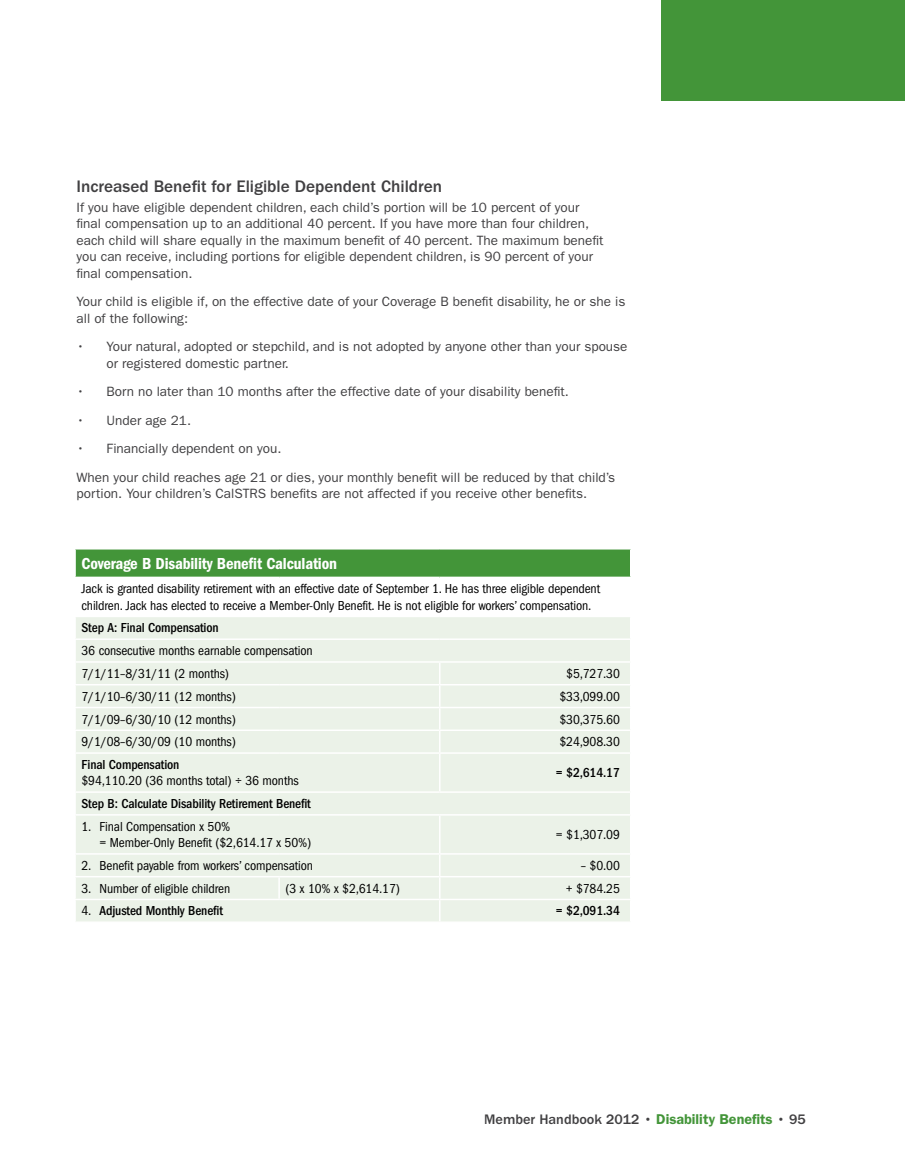
<style>
.page{position:relative;width:905px;height:1175px;background:#fff}
.page>*{position:absolute;margin:0;border:0;box-sizing:border-box;transform-origin:0 0}
.t1{font:500 17.25px "ITC Franklin Gothic Std";color:#414042}
.t2{font:16.5px "ITC Franklin Gothic Std Dm Cd";letter-spacing:-.01em;color:#fff}
.t3{font:500 14.25px "ITC Franklin Gothic Std";color:#414042}
.t4{font:13.5px/16.5px "ITC Franklin Gothic Std";color:#414042}
.t5{font:condensed 13.5px/16.2px "ITC Franklin Gothic Std";letter-spacing:-.01em;color:#000}
.t6{font:500 condensed 13.5px "ITC Franklin Gothic Std";letter-spacing:-.01em;color:#000}
.s1{font-weight:400}
.s2{font-weight:600;color:#439539}
</style>
<div class="page">
<div style="left:660px;top:0;width:244px;height:101px;background:#439539"></div>
<div style="left:75px;top:549px;width:555px;height:28px;background:#439539"></div>
<div style="left:76px;top:617px;width:554px;height:304px;background:#ebf2e8"></div>
<hr style="left:440px;top:684px;width:191px;height:1px;background:#fff">
<hr style="left:440px;top:706px;width:191px;height:2px;background:#fff">
<hr style="left:440px;top:729px;width:191px;height:2px;background:#fff">
<hr style="left:440px;top:853px;width:191px;height:1px;background:#fff">
<hr style="left:278px;top:877px;width:2px;height:21px;background:#fff">
<hr style="left:440px;top:876px;width:191px;height:1px;background:#fff">
<hr style="left:440px;top:898px;width:191px;height:2px;background:#fff">
<hr style="left:74px;top:638px;width:205px;height:2px;background:#fff">
<hr style="left:279px;top:638px;width:161px;height:2px;background:#fff">
<hr style="left:440px;top:638px;width:191px;height:2px;background:#fff">
<hr style="left:440px;top:661px;width:191px;height:1px;background:#fff">
<hr style="left:74px;top:661px;width:205px;height:1px;background:#fff">
<hr style="left:279px;top:661px;width:161px;height:1px;background:#fff">
<hr style="left:74px;top:684px;width:205px;height:1px;background:#fff">
<hr style="left:279px;top:684px;width:161px;height:1px;background:#fff">
<hr style="left:74px;top:706px;width:205px;height:2px;background:#fff">
<hr style="left:279px;top:706px;width:161px;height:2px;background:#fff">
<hr style="left:74px;top:729px;width:205px;height:2px;background:#fff">
<hr style="left:279px;top:729px;width:161px;height:2px;background:#fff">
<svg style="left:439px;top:662px;width:1px;height:90px"></svg>
<hr style="left:74px;top:752px;width:205px;height:1px;background:#fff">
<hr style="left:279px;top:752px;width:161px;height:1px;background:#fff">
<hr style="left:440px;top:752px;width:191px;height:1px;background:#fff">
<hr style="left:439px;top:753px;width:1px;height:38px;background:#fff">
<hr style="left:74px;top:791px;width:205px;height:2px;background:#fff">
<hr style="left:279px;top:791px;width:161px;height:2px;background:#fff">
<hr style="left:440px;top:791px;width:191px;height:2px;background:#fff">
<hr style="left:440px;top:814px;width:191px;height:1px;background:#fff">
<hr style="left:74px;top:549px;width:2px;height:27px;background:#fff">
<hr style="left:74px;top:576px;width:205px;height:2px;background:#fff">
<hr style="left:279px;top:576px;width:161px;height:2px;background:#fff">
<hr style="left:440px;top:576px;width:191px;height:2px;background:#fff">
<hr style="left:74px;top:814px;width:205px;height:1px;background:#fff">
<hr style="left:279px;top:814px;width:161px;height:1px;background:#fff">
<hr style="left:439px;top:815px;width:1px;height:38px;background:#fff">
<hr style="left:74px;top:853px;width:205px;height:1px;background:#fff">
<hr style="left:279px;top:853px;width:161px;height:1px;background:#fff">
<hr style="left:74px;top:876px;width:205px;height:1px;background:#fff">
<hr style="left:279px;top:876px;width:161px;height:1px;background:#fff">
<hr style="left:74px;top:898px;width:205px;height:2px;background:#fff">
<hr style="left:279px;top:898px;width:161px;height:2px;background:#fff">
<svg style="left:439px;top:854px;width:1px;height:67px"></svg>
<p class="t1" style="left:76px;top:176px;width:367px">Increased Benefit for Eligible Dependent Children</p>
<p class="t4" style="left:76px;top:199px;width:528px">If you have eligible dependent children, each child’s portion will be 10 percent of your final compensation up to an additional 40 percent. If you have more than four children, each child will share equally in the maximum benefit of 40 percent. The maximum benefit you can receive, including portions for eligible dependent children, is 90 percent of your final compensation.</p>
<p class="t4" style="left:76px;top:293px;width:550px">Your child is eligible if, on the effective date of your Coverage B benefit disability, he or she is all of the following:</p>
<p class="t4" style="left:106px;top:338px;width:522px;text-indent:-30px">• Your natural, adopted or stepchild, and is not adopted by anyone other than your spouse or registered domestic partner.</p>
<p class="t4" style="left:77px;top:383px;width:494px">• Born no later than 10 months after the effective date of your disability benefit.</p>
<p class="t4" style="left:76px;top:412px;width:116px">• Under age 21.</p>
<p class="t4" style="left:76px;top:434px;width:540px;line-height:28.5px">• Financially dependent on you.<br>When your child reaches age 21 or dies, your monthly benefit will be reduced by that child’s</p>
<p class="t4" style="left:76px;top:485px;width:512px">portion. Your children’s CalSTRS benefits are not affected if you receive other benefits.</p>
<p class="t2" style="left:82px;top:554px;width:257px">Coverage B Disability Benefit Calculation</p>
<p class="t5" style="left:82px;top:581px;width:520px">Jack is granted disability retirement with an effective date of September 1. He has three eligible dependent children. Jack has elected to receive a Member-Only Benefit. He is not eligible for workers’ compensation.</p>
<p class="t6" style="left:82px;top:620px;width:139px">Step A: Final Compensation</p>
<p class="t5" style="left:82px;top:639px;width:233px;line-height:22.8px">36 consecutive months earnable compensation<br>7/1/11–8/31/11 (2 months)</p>
<p class="t5" style="left:566px;top:665px;width:55px">$5,727.30</p>
<p class="t5" style="left:82px;top:688px;width:156px">7/1/10–6/30/11 (12 months)</p>
<p class="t5" style="left:559px;top:688px;width:62px">$33,099.00</p>
<p class="t5" style="left:82px;top:711px;width:156px">7/1/09–6/30/10 (12 months)</p>
<p class="t5" style="left:559px;top:711px;width:62px">$30,375.60</p>
<p class="t5" style="left:82px;top:734px;width:156px">9/1/08–6/30/09 (10 months)</p>
<p class="t5" style="left:559px;top:734px;width:62px">$24,908.30</p>
<p class="t6" style="left:82px;top:757px;width:99px">Final Compensation</p>
<p class="t5" style="left:82px;top:773px;width:219px">$94,110.20 (36 months total) ÷ 36 months</p>
<p class="t6" style="left:556px;top:765px;width:66px">= $2,614.17</p>
<p class="t6" style="left:82px;top:796px;width:231px">Step B: Calculate Disability Retirement Benefit</p>
<p class="t5" style="left:100px;top:818px;width:213px;text-indent:-18px">1. Final Compensation x 50%<br>= Member-Only Benefit ($2,614.17 x 50%)</p>
<p class="t5" style="left:556px;top:826px;width:66px">= $1,307.09</p>
<p class="t5" style="left:82px;top:857px;width:233px">2. Benefit payable from workers’ compensation</p>
<p class="t5" style="left:581px;top:857px;width:41px">– $0.00</p>
<p class="t5" style="left:82px;top:880px;width:150px">3. Number of eligible children</p>
<p class="t5" style="left:285px;top:880px;width:116px">(3 x 10% x $2,614.17)</p>
<p class="t5" style="left:565px;top:880px;width:56px">+ $784.25</p>
<p class="t6" style="left:82px;top:903px;width:143px"><span class="s1">4.</span> Adjusted Monthly Benefit</p>
<p class="t6" style="left:556px;top:903px;width:66px">= $2,091.34</p>
<p class="t3" style="left:484px;top:1111px;width:323px">Member Handbook 2012 • <span class="s2">Disability Benefits</span> • 95</p>
</div>
